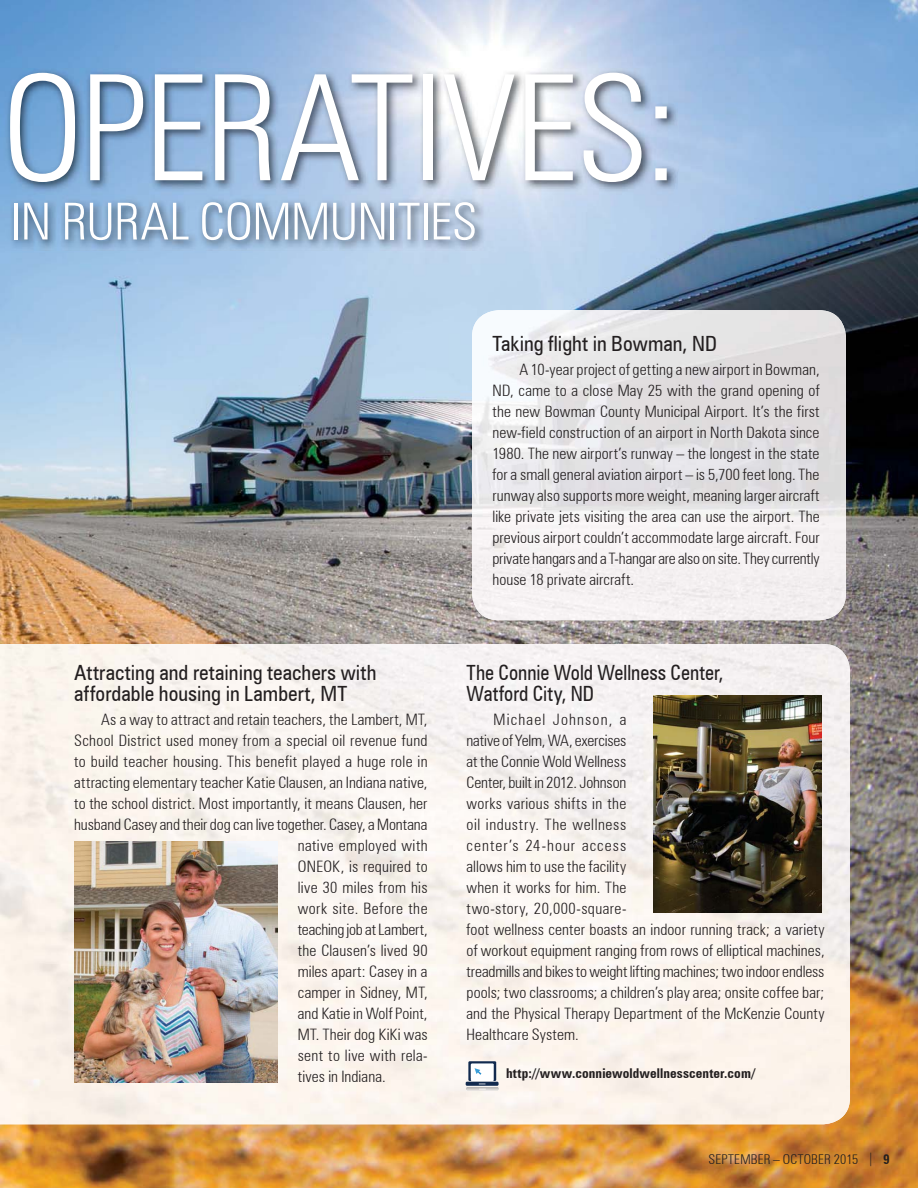
<style>
.page{position:relative;width:918px;height:1188px;background:#fff}
.page>*{position:absolute;margin:0;border:0;box-sizing:border-box;transform-origin:0 0}
.t1{font:300 condensed 147px "Zurich BT";letter-spacing:-.005em;color:#fff}
.t2{font:300 condensed 51px "Zurich BT";letter-spacing:-.01em;color:#fff}
.t3{font:condensed 21px/21px "Zurich BT";color:#231f20}
.t4{font:condensed 21px/21px "Zurich BT";color:#231f20;scale:.94 1}
.t5{font:300 condensed 15.75px/21px "Zurich BT";letter-spacing:.005em;color:#231f20;text-align:justify}
.t6{font:300 condensed 15.75px "Zurich BT";letter-spacing:-.015em;color:#231f20}
.t7{font:300 condensed 15.75px "Zurich BT";letter-spacing:.025em;color:#231f20}
.t8{font:300 condensed 15.75px "Zurich BT";letter-spacing:.03em;color:#231f20}
.t9{font:700 condensed 13.5px "Zurich BT";letter-spacing:.01em;color:#231f20}
.t10{font:300 condensed 13.5px "Zurich BT";letter-spacing:.015em;color:#231f20}
.s1{font-stretch:normal}
.s2{font-weight:700}
</style>
<div class="page">
<img style="left:0;top:0;width:918px;height:1188px">
<img style="left:0;top:68px;width:678px;height:182px">
<img style="left:472px;top:310px;width:374px;height:310px;border-radius:27px">
<img style="left:0;top:644px;width:850px;height:480px">
<img style="left:653px;top:696px;width:169px;height:217px">
<img style="left:74px;top:842px;width:204px;height:240px">
<svg style="left:468px;top:1061px;width:28px;height:20px"></svg>
<svg style="left:466px;top:1082px;width:33px;height:4px"></svg>
<img style="left:466px;top:1087px;width:33px;height:4px">
<svg style="left:471px;top:1064px;width:23px;height:26px"></svg>
<h1 class="t1" style="left:2px;top:39px;width:678px">OPERATIVES:</h1>
<h2 class="t2" style="left:11px;top:190px;width:468px">IN RURAL COMMUNITIES</h2>
<h3 class="t3" style="left:492px;top:333px;width:226px">Taking flight in Bowman, ND</h3>
<p class="t5" style="left:492px;top:359px;width:329px;text-indent:27px">A 10-year project of getting a new airport in Bowman, ND, came to a close May 25 with the grand opening of the new Bowman County Municipal Airport. It’s the first new-field construction of an airport in North Dakota since 1980. The new airport’s runway – the longest in the state for a small general aviation airport – is 5,700 feet long. The runway also supports more weight, meaning larger aircraft like private jets visiting the area can use the airport. The previous airport couldn’t accommodate large aircraft. Four private hangars and a T-hangar are also on site. They currently house 18 private aircraft.</p>
<h3 class="t4" style="left:467px;top:662px;width:275px">The Connie Wold Wellness Center,<br>Watford City, ND</h3>
<p class="t5" style="left:467px;top:709px;width:360px;text-align:left;text-indent:27px">Michael Johnson, a<br>native of Yelm, WA, exercises<br>at the Connie Wold Wellness<br>Center, built in 2012. Johnson<br>works various shifts in the<br>oil industry. The wellness<br>center’s 24-hour access<br>allows him to use the facility<br>when it works for him. The<br>two-story, 20,000-square-<br>foot wellness center boasts an indoor running track; a variety of workout equipment ranging from rows of elliptical machines, treadmills and bikes to weight lifting machines; two indoor endless pools; two classrooms; a children’s play area; onsite coffee bar; and the Physical Therapy Department of the McKenzie County Healthcare System.</p>
<h3 class="t3" style="left:74px;top:662px;width:304px">Attracting and retaining teachers with affordable housing in Lambert, MT</h3>
<p class="t5" style="left:101px;top:709px;width:328px">As a way to attract and retain teachers, the Lambert, MT,</p>
<p class="t5" style="left:74px;top:730px;width:355px">School District used money from a special oil revenue fund</p>
<p class="t5" style="left:74px;top:751px;width:355px">to build teacher housing. This benefit played a huge role in</p>
<p class="t5" style="left:74px;top:772px;width:355px">attracting elementary teacher Katie Clausen, an Indiana native,</p>
<p class="t5" style="left:74px;top:793px;width:355px">to the school district. Most importantly, it means Clausen, her</p>
<p class="t5" style="left:74px;top:814px;width:355px">husband Casey and their dog can live together. Casey, a Montana</p>
<p class="t7" style="left:298px;top:836px;width:131px">native employed with</p>
<p class="t5" style="left:298px;top:856px;width:131px">ONEOK, is required to</p>
<p class="t5" style="left:298px;top:877px;width:131px">live 30 miles from his</p>
<p class="t8" style="left:298px;top:899px;width:131px">work site. Before the</p>
<p class="t6" style="left:298px;top:920px;width:131px">teaching job at Lambert,</p>
<p class="t5" style="left:298px;top:940px;width:131px">the Clausen’s lived 90</p>
<p class="t5" style="left:298px;top:961px;width:131px">miles apart: Casey in a</p>
<p class="t5" style="left:298px;top:982px;width:131px">camper in Sidney, MT,</p>
<p class="t5" style="left:298px;top:1003px;width:131px">and Katie in Wolf Point,</p>
<p class="t5" style="left:298px;top:1024px;width:131px">MT. Their dog KiKi was</p>
<p class="t5" style="left:298px;top:1045px;width:131px">sent to live with rela-</p>
<p class="t5" style="left:298px;top:1066px;width:89px">tives in Indiana.</p>
<p class="t9" style="left:506px;top:1065px;width:251px">http://www.conniewoldwellnesscenter.com/</p>
<p class="t10" style="left:709px;top:1151px;width:183px">SEPTEMBER – OCTOBER 2015 <span class="s1">|</span> <span class="s2">9</span></p>
</div>
